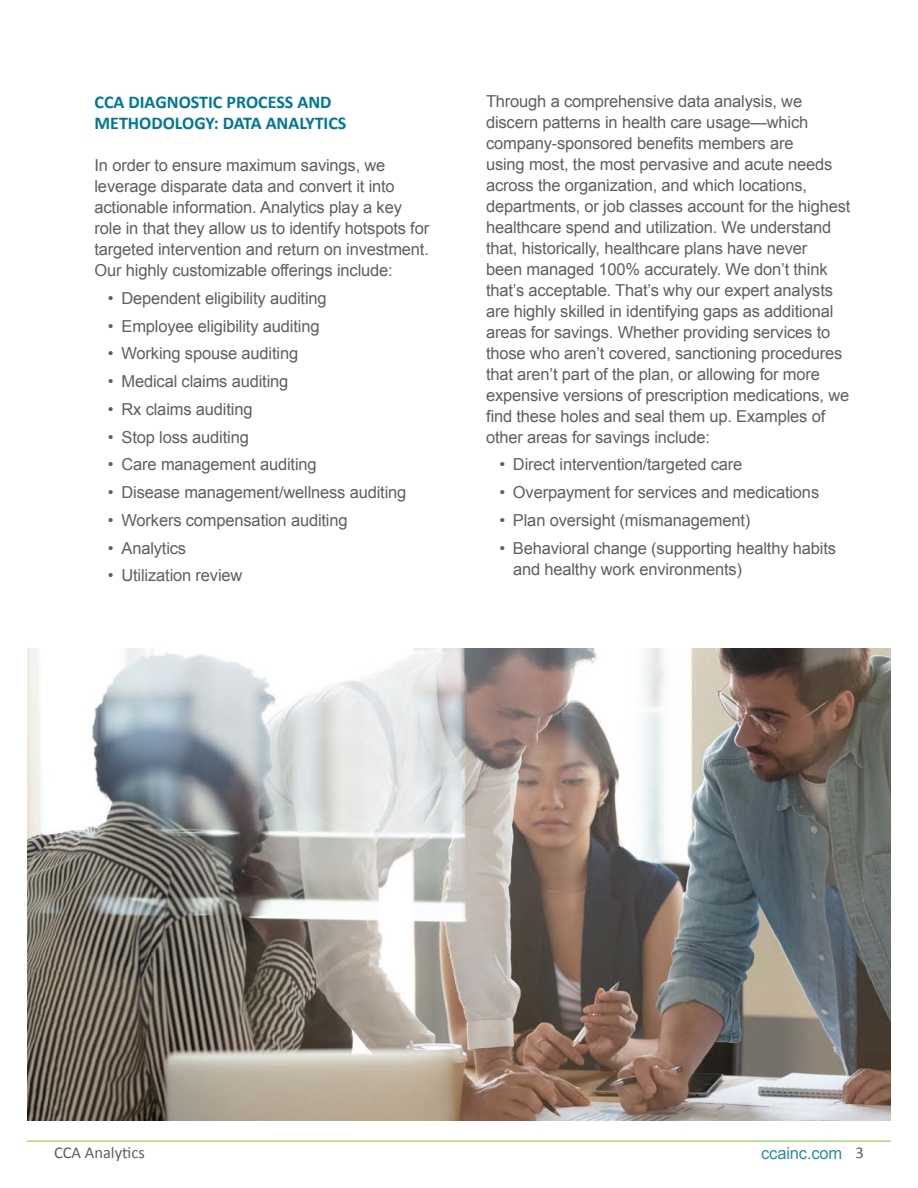
<style>
.page{position:relative;width:918px;height:1188px;background:#fff}
.page>*{position:absolute;margin:0;border:0;box-sizing:border-box;transform-origin:0 0}
.Body_Heading{font:700 18px/21px "Calibri";color:#017793}
.Body{font:16.5px/21px "Arial";letter-spacing:-.01em;color:#5f5f62}
.Bullets{font:16.5px/21px "Arial";letter-spacing:-.01em;color:#5f5f62}
.Body_Copy{font:16.5px "Calibri";color:#5f5f62}
.Body-2{font:16.5px "Arial";letter-spacing:-.01em;color:#328d9a}
</style>
<div class="page">
<img style="left:27px;top:648px;width:864px;height:472px">
<hr style="left:27px;top:1141px;width:864px;height:1px;background:#8bc63e">
<p class="Body_Heading" style="left:94px;top:92px;width:254px">CCA DIAGNOSTIC PROCESS AND<br>METHODOLOGY: DATA ANALYTICS</p>
<p class="Body" style="left:94px;top:155px;width:336px">In order to ensure maximum savings, we leverage disparate data and convert it into actionable information. Analytics play a key role in that they allow us to identify hotspots for targeted intervention and return on investment.<br>Our highly customizable offerings include:</p>
<p class="Bullets" style="left:108px;top:288px;width:220px">• Dependent eligibility auditing</p>
<p class="Bullets" style="left:108px;top:315px;width:213px">• Employee eligibility auditing</p>
<p class="Bullets" style="left:108px;top:343px;width:192px">• Working spouse auditing</p>
<p class="Bullets" style="left:108px;top:371px;width:182px">• Medical claims auditing</p>
<p class="Bullets" style="left:108px;top:399px;width:146px">• Rx claims auditing</p>
<p class="Bullets" style="left:108px;top:426px;width:142px">• Stop loss auditing</p>
<p class="Bullets" style="left:108px;top:454px;width:210px">• Care management auditing</p>
<p class="Bullets" style="left:108px;top:482px;width:300px">• Disease management/wellness auditing</p>
<p class="Bullets" style="left:108px;top:510px;width:241px">• Workers compensation auditing</p>
<p class="Bullets" style="left:108px;top:537px;width:80px">• Analytics</p>
<p class="Bullets" style="left:108px;top:565px;width:136px">• Utilization review</p>
<p class="Body" style="left:486px;top:90px;width:366px">Through a comprehensive data analysis, we discern patterns in health care usage—which company-sponsored benefits members are<br>using most, the most pervasive and acute needs across the organization, and which locations, departments, or job classes account for the highest healthcare spend and utilization. We understand that, historically, healthcare plans have never<br>been managed 100% accurately. We don’t think that’s acceptable. That’s why our expert analysts are highly skilled in identifying gaps as additional areas for savings. Whether providing services to those who aren’t covered, sanctioning procedures that aren’t part of the plan, or allowing for more expensive versions of prescription medications, we find these holes and seal them up. Examples of other areas for savings include:</p>
<p class="Bullets" style="left:499px;top:454px;width:244px">• Direct intervention/targeted care</p>
<p class="Bullets" style="left:499px;top:482px;width:321px">• Overpayment for services and medications</p>
<p class="Bullets" style="left:499px;top:510px;width:252px">• Plan oversight (mismanagement)</p>
<p class="Bullets" style="left:513px;top:537px;width:325px;text-indent:-14px">• Behavioral change (supporting healthy habits and healthy work environments)</p>
<p class="Body_Copy" style="left:54px;top:1143px;width:92px">CCA Analytics</p>
<p class="Body_Copy" style="left:856px;top:1143px;width:10px">3</p>
<p class="Body-2" style="left:761px;top:1143px;width:83px">ccainc.com</p>
</div>
